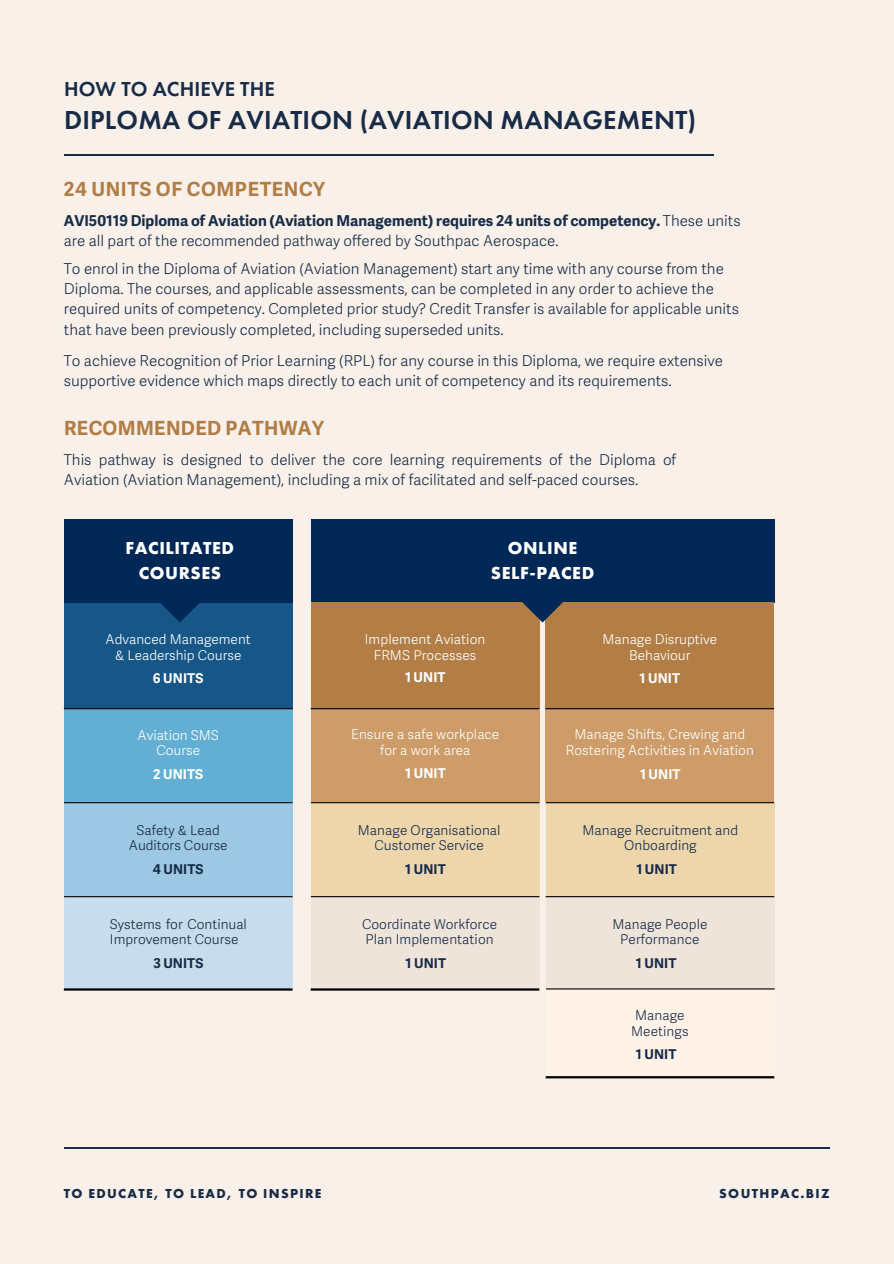
<style>
.page{position:relative;width:894px;height:1264px;background:#fff}
.page>*{position:absolute;margin:0;border:0;box-sizing:border-box;transform-origin:0 0}
.t1{font:600 27px "Futura PT";letter-spacing:.01em;color:#182c48}
.t2{font:600 21px "Futura PT";letter-spacing:.005em;color:#182c48}
.t3{font:700 19.5px "Adelle Sans";letter-spacing:.02em;color:#b27d45}
.t4{font:700 18px/24.8px "Futura PT";letter-spacing:.03em;color:#fff;text-align:center}
.t5{font:300 15px/20.2px "Adelle Sans";color:#182c48}
.t6{font:700 15px/20.2px "Adelle Sans";color:#182c48}
.t7{font:300 13.5px/15.8px "Adelle Sans";letter-spacing:.005em;color:#fff;text-align:center}
.t8{font:300 13.5px/15.8px "Adelle Sans";letter-spacing:.005em;color:#172c48;text-align:center}
.t9{font:700 13.5px "Futura PT";letter-spacing:.1em;color:#182c48}
.t10{font:300 13.5px/15.8px "Adelle Sans";color:#182c48}
.t11{font:700 13.5px "Adelle Sans";letter-spacing:.005em;color:#fff}
.t12{font:700 13.5px "Adelle Sans";letter-spacing:.005em;color:#172c48}
.t13{font:700 13.5px "Adelle Sans";letter-spacing:.005em;color:#182c48}
.s1{font-weight:300}
</style>
<div class="page">
<div style="left:0;top:0;width:893px;height:1263px;background:#f9f1e9"></div>
<hr style="left:64px;top:154px;width:649px;height:1px;background:#182c48">
<hr style="left:64px;top:1147px;width:765px;height:1px;background:#182c48">
<div style="left:64px;top:709px;width:228px;height:93px;background:#63afd4"></div>
<div style="left:64px;top:602px;width:228px;height:107px;background:#165788"></div>
<svg style="left:154px;top:602px;width:51px;height:20px"></svg>
<div style="left:64px;top:519px;width:228px;height:83px;background:#002857"></div>
<div style="left:310px;top:519px;width:464px;height:83px;background:#002857"></div>
<div style="left:64px;top:897px;width:229px;height:93px;background:#c7ddeb"></div>
<div style="left:64px;top:803px;width:229px;height:93px;background:#9dc8e4"></div>
<hr style="left:64px;top:708px;width:228px;height:1px;background:#000">
<hr style="left:64px;top:802px;width:228px;height:1px;background:#000">
<hr style="left:64px;top:896px;width:228px;height:1px;background:#000">
<hr style="left:64px;top:988px;width:228px;height:2px;background:#000">
<div style="left:310px;top:709px;width:229px;height:93px;background:#cd9c68"></div>
<div style="left:310px;top:602px;width:229px;height:107px;background:#b27e46"></div>
<div style="left:311px;top:897px;width:228px;height:93px;background:#efe4da"></div>
<div style="left:311px;top:803px;width:228px;height:93px;background:#edd6ab"></div>
<hr style="left:310px;top:708px;width:229px;height:1px;background:#000">
<hr style="left:311px;top:802px;width:228px;height:1px;background:#000">
<hr style="left:311px;top:896px;width:228px;height:1px;background:#000">
<hr style="left:310px;top:988px;width:229px;height:2px;background:#000">
<div style="left:545px;top:709px;width:229px;height:93px;background:#cd9c68"></div>
<div style="left:545px;top:602px;width:229px;height:107px;background:#b27e46"></div>
<svg style="left:522px;top:602px;width:41px;height:20px"></svg>
<div style="left:545px;top:897px;width:229px;height:93px;background:#efe4da"></div>
<div style="left:545px;top:803px;width:229px;height:93px;background:#edd6ab"></div>
<hr style="left:545px;top:708px;width:228px;height:1px;background:#000">
<hr style="left:545px;top:802px;width:229px;height:1px;background:#000">
<hr style="left:545px;top:896px;width:229px;height:1px;background:#000">
<div style="left:545px;top:989px;width:229px;height:88px;background:#fff2e6"></div>
<hr style="left:545px;top:1076px;width:229px;height:2px;background:#000">
<hr style="left:546px;top:988px;width:228px;height:1px;background:#000">
<h3 class="t2" style="left:64px;top:76px;width:212px">HOW TO ACHIEVE THE</h3>
<p class="t1" style="left:64px;top:103px;width:633px">DIPLOMA OF AVIATION (AVIATION MANAGEMENT)</p>
<p class="t3" style="left:64px;top:181px;width:263px">24 UNITS OF COMPETENCY</p>
<p class="t6" style="left:64px;top:212px;width:678px">AVI50119 Diploma of Aviation (Aviation Management) requires 24 units of competency. <span class="s1">These units are all part of the recommended pathway offered by Southpac Aerospace.</span></p>
<p class="t5" style="left:64px;top:260px;width:676px">To enrol in the Diploma of Aviation (Aviation Management) start any time with any course from the Diploma. The courses, and applicable assessments, can be completed in any order to achieve the required units of competency. Completed prior study? Credit Transfer is available for applicable units that have been previously completed, including superseded units.</p>
<p class="t5" style="left:64px;top:352px;width:660px">To achieve Recognition of Prior Learning (RPL) for any course in this Diploma, we require extensive</p>
<p class="t5" style="left:64px;top:372px;width:609px">supportive evidence which maps directly to each unit of competency and its requirements.</p>
<p class="t3" style="left:64px;top:420px;width:261px">RECOMMENDED PATHWAY</p>
<p class="t5" style="left:64px;top:451px;width:613px">This pathway is designed to deliver the core learning requirements of the Diploma of<br>Aviation (Aviation Management), including a mix of facilitated and self-paced courses.</p>
<h2 class="t4" style="left:125px;top:535px;width:110px">FACILITATED<br>COURSES</h2>
<h3 class="t7" style="left:106px;top:632px;width:147px">Advanced Management &amp; Leadership Course</h3>
<p class="t11" style="left:153px;top:673px;width:52px">6 UNITS</p>
<p class="t7" style="left:138px;top:728px;width:83px">Aviation SMS<br>Course</p>
<p class="t11" style="left:153px;top:768px;width:51px">2 UNITS</p>
<h2 class="t8" style="left:129px;top:823px;width:100px">Safety &amp; Lead<br>Auditors Course</h2>
<p class="t12" style="left:153px;top:863px;width:52px">4 UNITS</p>
<p class="t10" style="left:110px;top:917px;width:138px">Systems for Continual<br>Improvement Course</p>
<p class="t13" style="left:153px;top:957px;width:52px">3 UNITS</p>
<p class="t4" style="left:491px;top:535px;width:105px">ONLINE<br>SELF-PACED</p>
<p class="t7" style="left:365px;top:632px;width:122px">Implement Aviation<br>FRMS Processes</p>
<p class="t7" style="left:602px;top:632px;width:116px">Manage Disruptive<br>Behaviour</p>
<p class="t11" style="left:405px;top:672px;width:42px">1 UNIT</p>
<h4 class="t11" style="left:639px;top:673px;width:42px">1 UNIT</h4>
<h4 class="t7" style="left:351px;top:727px;width:149px">Ensure a safe workplace for a work area</h4>
<p class="t11" style="left:405px;top:767px;width:42px">1 UNIT</p>
<h4 class="t8" style="left:358px;top:823px;width:144px">Manage Organisational<br>Customer Service</h4>
<h4 class="t12" style="left:405px;top:863px;width:42px">1 UNIT</h4>
<p class="t8" style="left:362px;top:917px;width:136px;text-align:left">Coordinate Workforce<br>Plan Implementation</p>
<h4 class="t12" style="left:405px;top:957px;width:42px">1 UNIT</h4>
<h4 class="t7" style="left:565px;top:727px;width:190px">Manage Shifts, Crewing and<br>Rostering Activities in Aviation</h4>
<p class="t11" style="left:640px;top:768px;width:42px">1 UNIT</p>
<p class="t8" style="left:582px;top:823px;width:157px">Manage Recruitment and<br>Onboarding</p>
<h4 class="t12" style="left:636px;top:863px;width:42px">1 UNIT</h4>
<p class="t8" style="left:612px;top:917px;width:97px">Manage People<br>Performance</p>
<p class="t12" style="left:635px;top:957px;width:42px">1 UNIT</p>
<h4 class="t8" style="left:635px;top:1008px;width:51px">Manage</h4>
<h4 class="t8" style="left:631px;top:1024px;width:59px">Meetings</h4>
<h4 class="t12" style="left:635px;top:1048px;width:42px">1 UNIT</h4>
<h2 class="t9" style="left:64px;top:1184px;width:259px">TO EDUCATE, TO LEAD, TO INSPIRE</h2>
<h1 class="t9" style="left:719px;top:1185px;width:112px">SOUTHPAC.BIZ</h1>
</div>
